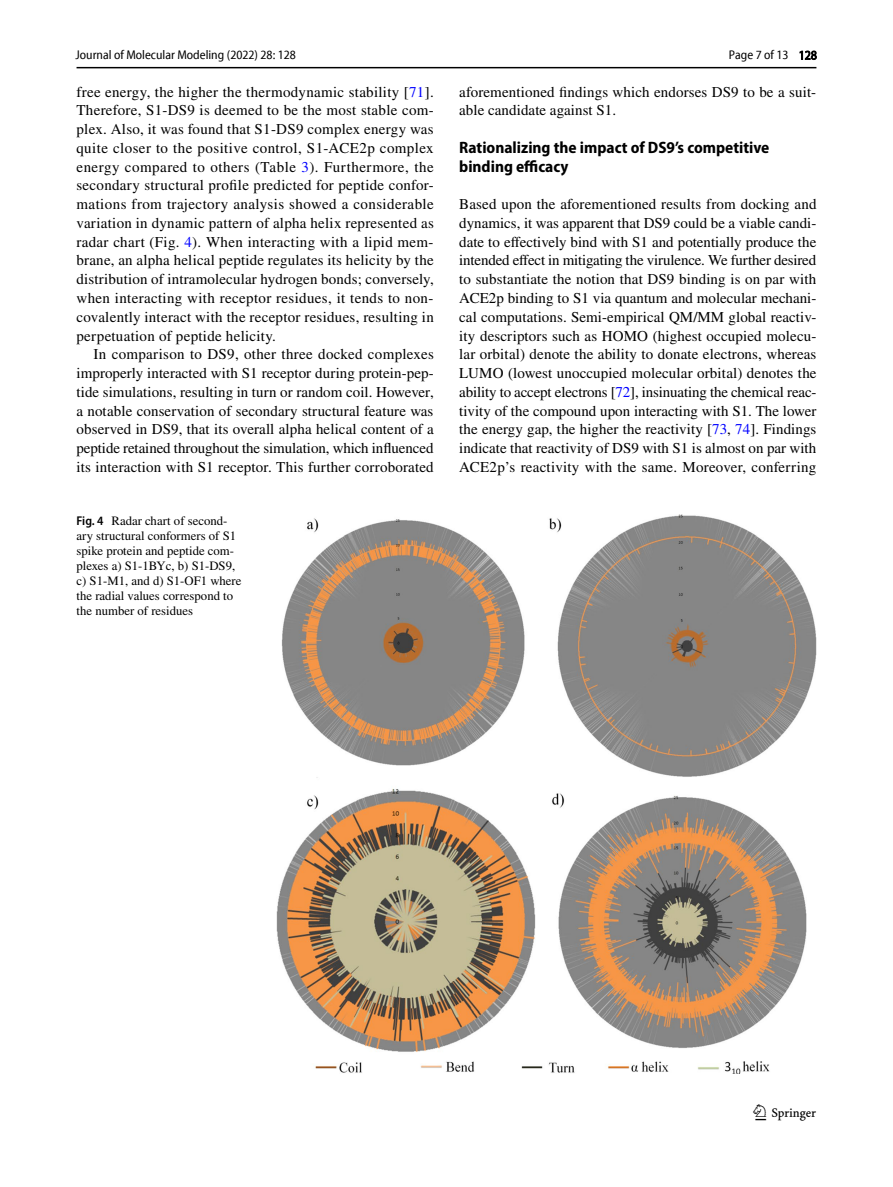
<style>
.page{position:relative;width:893px;height:1187px;background:#fff}
.page>*{position:absolute;margin:0;border:0;box-sizing:border-box;transform-origin:0 0}
.t1{font:22.5px "Springnew Regular 3";color:#000}
.t2{font:700 semi-condensed 16.5px/18.8px "Myriad Pro";color:#000}
.t3{font:15px/18.8px "STIX";letter-spacing:.01em;color:#000;text-align:justify}
.t4{font:12.75px/15px "STIX";color:#000}
.t5{font:semi-condensed 12.75px "Myriad Pro Unic";color:#000}
.s1{color:#00f}
.s2{font-family:"Myriad Pro";font-weight:600;font-stretch:semi-condensed}
</style>
<div class="page">
<hr style="left:77px;top:67px;width:739px;height:1px;background:#000">
<img style="left:276px;top:515px;width:540px;height:558px">
<p class="t5" style="left:76px;top:50px;width:222px">Journal of Molecular Modeling (2022) 28: 128</p>
<p class="t5" style="left:729px;top:50px;width:90px">Page 7 of 13 128</p>
<p class="t3" style="left:77px;top:83px;width:359px">free energy, the higher the thermodynamic stability [<span class="s1">71</span>].<br>Therefore, S1-DS9 is deemed to be the most stable com&shy;plex. Also, it was found that S1-DS9 complex energy was quite closer to the positive control, S1-ACE2p complex energy compared to others (Table <span class="s1">3</span>). Furthermore, the secondary structural profile predicted for peptide confor&shy;mations from trajectory analysis showed a considerable variation in dynamic pattern of alpha helix represented as radar chart (Fig. <span class="s1">4</span>). When interacting with a lipid mem&shy;brane, an alpha helical peptide regulates its helicity by the distribution of intramolecular hydrogen bonds; conversely, when interacting with receptor residues, it tends to non&shy;covalently interact with the receptor residues, resulting in perpetuation of peptide helicity.</p>
<p class="t3" style="left:77px;top:346px;width:359px;text-indent:17px">In comparison to DS9, other three docked complexes improperly interacted with S1 receptor during protein-pep&shy;tide simulations, resulting in turn or random coil. However, a notable conservation of secondary structural feature was observed in DS9, that its overall alpha helical content of a peptide retained throughout the simulation, which influenced its interaction with S1 receptor. This further corroborated</p>
<p class="t4" style="left:77px;top:513px;width:166px"><span class="s2">Fig. 4</span> Radar chart of second&shy;ary structural conformers of S1 spike protein and peptide com&shy;plexes a) S1-1BYc, b) S1-DS9, c) S1-M1, and d) S1-OF1 where the radial values correspond to the number of residues</p>
<p class="t3" style="left:459px;top:83px;width:359px">aforementioned findings which endorses DS9 to be a suit&shy;able candidate against S1.</p>
<p class="t2" style="left:459px;top:138px;width:312px">Rationalizing the impact of DS9’s competitive binding efficacy</p>
<p class="t3" style="left:459px;top:196px;width:359px">Based upon the aforementioned results from docking and dynamics, it was apparent that DS9 could be a viable candi&shy;date to effectively bind with S1 and potentially produce the intended effect in mitigating the virulence. We further desired to substantiate the notion that DS9 binding is on par with ACE2p binding to S1 via quantum and molecular mechani&shy;cal computations. Semi-empirical QM/MM global reactiv&shy;ity descriptors such as HOMO (highest occupied molecu&shy;lar orbital) denote the ability to donate electrons, whereas LUMO (lowest unoccupied molecular orbital) denotes the ability to accept electrons [<span class="s1">72</span>], insinuating the chemical reac&shy;tivity of the compound upon interacting with S1. The lower the energy gap, the higher the reactivity [<span class="s1">73</span>, <span class="s1">74</span>]. Findings indicate that reactivity of DS9 with S1 is almost on par with ACE2p’s reactivity with the same. Moreover, conferring</p>
<h1 class="t1" style="left:755px;top:1104px;width:62px">1 3</h1>
</div>
